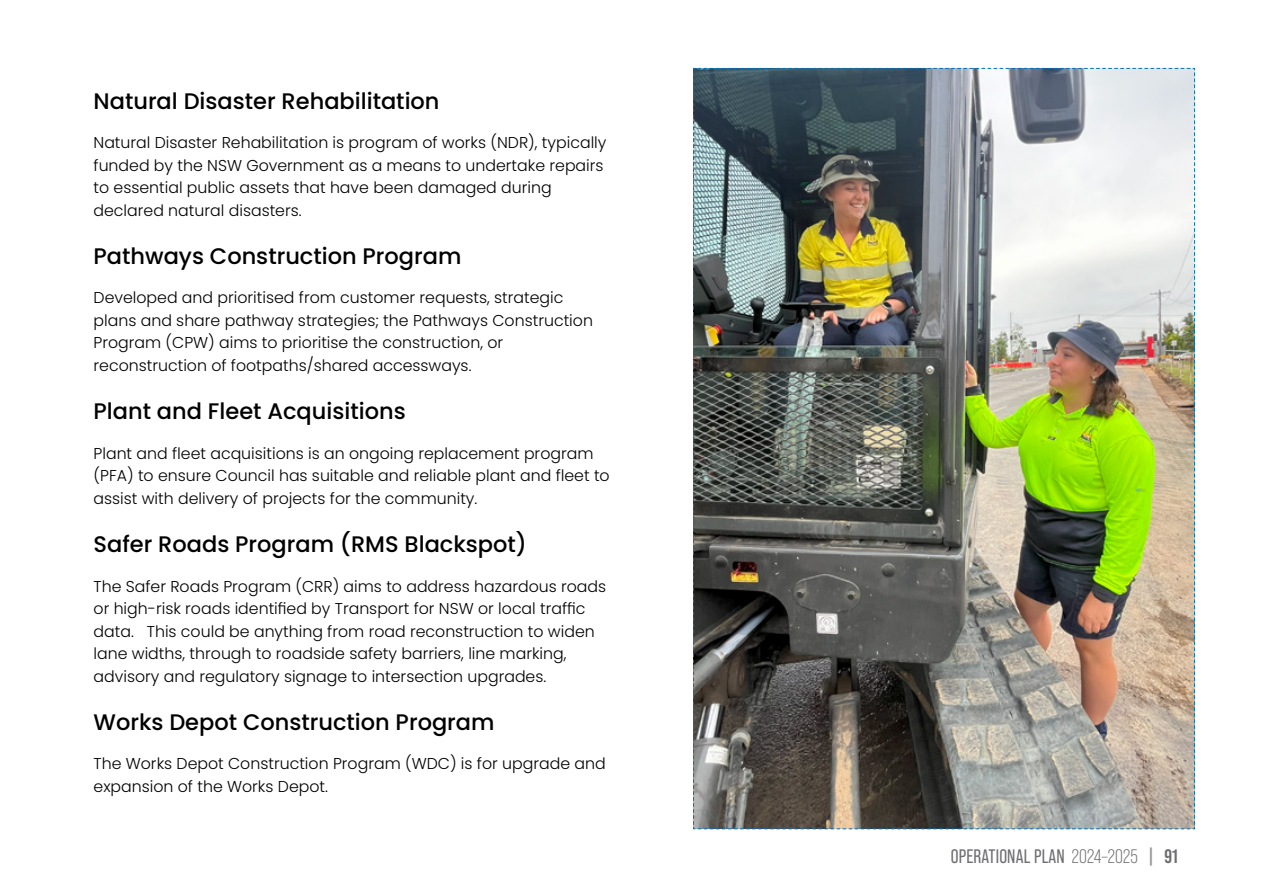
<style>
.page{position:relative;width:1263px;height:893px;background:#fff}
.page>*{position:absolute;margin:0;border:0;box-sizing:border-box;transform-origin:0 0}
.t1{font:500 22.5px "Poppins";color:#000}
.t2{font:19.5px "Bebas Neue Pro";letter-spacing:.01em;color:#6d6e71}
.t3{font:300 15.75px/22.5px "Poppins";color:#000}
.s1{font-style:inherit}
.s2{font-weight:700;font-size:18.15px;color:#939598}
.s3{font-weight:700}
</style>
<div class="page">
<img style="left:693px;top:68px;width:502px;height:762px">
<h1 class="t1" style="left:94px;top:88px;width:347px">Natural Disaster Rehabilitation</h1>
<p class="t3" style="left:94px;top:131px;width:514px">Natural Disaster Rehabilitation is program of works (NDR), typically funded by the NSW Government as a means to undertake repairs to essential public assets that have been damaged during declared natural disasters.</p>
<h1 class="t1" style="left:94px;top:243px;width:369px">Pathways Construction Program</h1>
<p class="t3" style="left:94px;top:287px;width:501px">Developed and prioritised from customer requests, strategic plans and share pathway strategies; the Pathways Construction Program (CPW) aims to prioritise the construction, or reconstruction of footpaths/shared accessways.</p>
<h1 class="t1" style="left:94px;top:398px;width:314px">Plant and Fleet Acquisitions</h1>
<p class="t3" style="left:94px;top:442px;width:518px">Plant and fleet acquisitions is an ongoing replacement program (PFA) to ensure Council has suitable and reliable plant and fleet to assist with delivery of projects for the community.</p>
<h1 class="t1" style="left:94px;top:531px;width:435px">Safer Roads Program (RMS Blackspot)</h1>
<p class="t3" style="left:94px;top:575px;width:514px">The Safer Roads Program (CRR) aims to address hazardous roads or high-risk roads identified by Transport for NSW or local traffic data. This could be anything from road reconstruction to widen lane widths, through to roadside safety barriers, line marking, advisory and regulatory signage to intersection upgrades.</p>
<h1 class="t1" style="left:94px;top:709px;width:402px">Works Depot Construction Program</h1>
<p class="t3" style="left:94px;top:753px;width:514px">The Works Depot Construction Program (WDC) is for upgrade and expansion of the Works Depot.</p>
<p class="t2" style="left:951px;top:845px;width:229px">OPERATIONAL PLAN <span class="s1">2024–2025</span> <span class="s2">|</span> <span class="s3">91</span></p>
</div>
